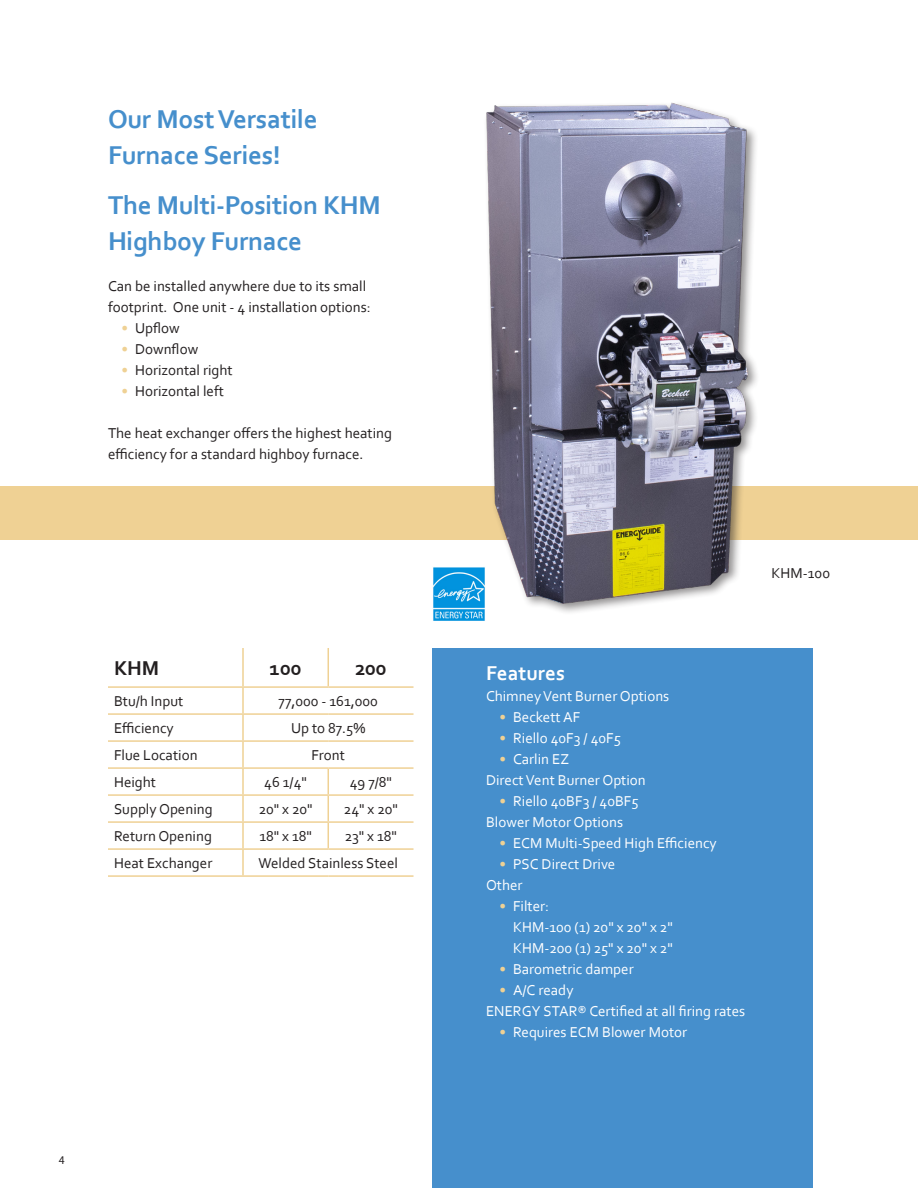
<style>
.page{position:relative;width:918px;height:1188px;background:#fff}
.page>*{position:absolute;margin:0;border:0;box-sizing:border-box;transform-origin:0 0}
.t1{font:700 27px "Corbel";letter-spacing:-.01em;color:#468fcc}
.t2{font:700 21px "Corbel";color:#231f20}
.t3{font:700 21px "Corbel";color:#fff}
.t4{font:15px/21px "Corbel";color:#231f20}
.t5{font:15px/21px "Corbel";color:#fff}
.t6{font:12px "Source Sans Pro";color:#231f20}
.s1{color:#efd194}
</style>
<div class="page">
<div style="left:0;top:486px;width:918px;height:54px;background:#efd194"></div>
<div style="left:432px;top:648px;width:380px;height:540px;background:#468fcc"></div>
<img style="left:433px;top:567px;width:26px;height:54px">
<hr style="left:108px;top:713px;width:135px;height:2px;background:#efd194">
<hr style="left:243px;top:713px;width:85px;height:2px;background:#efd194">
<hr style="left:328px;top:713px;width:86px;height:2px;background:#efd194">
<hr style="left:108px;top:740px;width:135px;height:2px;background:#efd194">
<hr style="left:243px;top:740px;width:85px;height:2px;background:#efd194">
<hr style="left:328px;top:740px;width:86px;height:2px;background:#efd194">
<hr style="left:108px;top:767px;width:135px;height:2px;background:#efd194">
<hr style="left:243px;top:767px;width:85px;height:2px;background:#efd194">
<hr style="left:328px;top:767px;width:86px;height:2px;background:#efd194">
<hr style="left:108px;top:794px;width:135px;height:2px;background:#efd194">
<hr style="left:243px;top:794px;width:85px;height:2px;background:#efd194">
<hr style="left:328px;top:794px;width:86px;height:2px;background:#efd194">
<hr style="left:108px;top:821px;width:135px;height:2px;background:#efd194">
<hr style="left:243px;top:821px;width:85px;height:2px;background:#efd194">
<hr style="left:328px;top:821px;width:86px;height:2px;background:#efd194">
<hr style="left:108px;top:848px;width:135px;height:2px;background:#efd194">
<hr style="left:243px;top:848px;width:85px;height:2px;background:#efd194">
<hr style="left:328px;top:848px;width:86px;height:2px;background:#efd194">
<hr style="left:108px;top:875px;width:135px;height:2px;background:#efd194">
<hr style="left:243px;top:875px;width:85px;height:2px;background:#efd194">
<hr style="left:328px;top:875px;width:86px;height:2px;background:#efd194">
<svg style="left:328px;top:769px;width:1px;height:79px"></svg>
<hr style="left:242px;top:648px;width:2px;height:38px;background:#efd194">
<hr style="left:328px;top:648px;width:1px;height:38px;background:#efd194">
<hr style="left:108px;top:686px;width:135px;height:2px;background:#efd194">
<hr style="left:243px;top:686px;width:85px;height:2px;background:#efd194">
<hr style="left:328px;top:686px;width:86px;height:2px;background:#efd194">
<hr style="left:242px;top:688px;width:2px;height:25px;background:#efd194">
<hr style="left:242px;top:715px;width:2px;height:25px;background:#efd194">
<hr style="left:242px;top:742px;width:2px;height:25px;background:#efd194">
<hr style="left:242px;top:769px;width:2px;height:25px;background:#efd194">
<hr style="left:242px;top:796px;width:2px;height:25px;background:#efd194">
<hr style="left:242px;top:823px;width:2px;height:25px;background:#efd194">
<hr style="left:242px;top:850px;width:2px;height:25px;background:#efd194">
<img style="left:459px;top:102px;width:298px;height:519px">
<p class="t1" style="left:108px;top:102px;width:211px">Our Most Versatile</p>
<p class="t1" style="left:108px;top:138px;width:174px">Furnace Series!</p>
<p class="t1" style="left:108px;top:188px;width:274px">The Multi-Position KHM</p>
<p class="t1" style="left:108px;top:224px;width:196px">Highboy Furnace</p>
<p class="t4" style="left:108px;top:275px;width:264px">Can be installed anywhere due to its small footprint. One unit - 4 installation options:</p>
<p class="t4" style="left:122px;top:317px;width:60px"><span class="s1">•</span> Upflow</p>
<p class="t4" style="left:122px;top:338px;width:78px"><span class="s1">•</span> Downflow</p>
<p class="t4" style="left:122px;top:359px;width:113px"><span class="s1">•</span> Horizontal right</p>
<p class="t4" style="left:122px;top:380px;width:104px"><span class="s1">•</span> Horizontal left</p>
<p class="t4" style="left:108px;top:422px;width:286px">The heat exchanger offers the highest heating efficiency for a standard highboy furnace.</p>
<p class="t2" style="left:114px;top:655px;width:47px">KHM</p>
<p class="t2" style="left:270px;top:655px;width:34px">100</p>
<p class="t2" style="left:355px;top:655px;width:33px">200</p>
<p class="t4" style="left:114px;top:690px;width:71px">Btu/h Input</p>
<p class="t4" style="left:279px;top:690px;width:101px">77,000 - 161,000</p>
<p class="t4" style="left:114px;top:717px;width:61px">Efficiency</p>
<p class="t4" style="left:291px;top:717px;width:76px">Up to 87.5%</p>
<p class="t4" style="left:114px;top:744px;width:85px">Flue Location</p>
<p class="t4" style="left:311px;top:744px;width:35px">Front</p>
<p class="t4" style="left:114px;top:771px;width:44px">Height</p>
<p class="t4" style="left:264px;top:771px;width:44px">46 1/4"</p>
<p class="t4" style="left:350px;top:771px;width:44px">49 7/8"</p>
<p class="t4" style="left:114px;top:798px;width:100px">Supply Opening</p>
<p class="t4" style="left:259px;top:798px;width:55px">20" x 20"</p>
<p class="t4" style="left:344px;top:798px;width:56px">24" x 20"</p>
<p class="t4" style="left:114px;top:825px;width:100px">Return Opening</p>
<p class="t4" style="left:259px;top:825px;width:54px">18" x 18"</p>
<p class="t4" style="left:345px;top:825px;width:54px">23" x 18"</p>
<p class="t4" style="left:114px;top:852px;width:100px">Heat Exchanger</p>
<p class="t4" style="left:258px;top:852px;width:141px">Welded Stainless Steel</p>
<p class="t6" style="left:59px;top:1152px;width:7px">4</p>
<p class="t4" style="left:772px;top:562px;width:60px">KHM-100</p>
<p class="t3" style="left:486px;top:660px;width:80px">Features</p>
<p class="t5" style="left:486px;top:685px;width:185px">Chimney Vent Burner Options</p>
<p class="t5" style="left:500px;top:706px;width:82px"><span class="s1">•</span> Beckett AF</p>
<p class="t5" style="left:500px;top:727px;width:123px"><span class="s1">•</span> Riello 40F3 / 40F5</p>
<p class="t5" style="left:500px;top:748px;width:71px"><span class="s1">•</span> Carlin EZ</p>
<p class="t5" style="left:486px;top:769px;width:161px">Direct Vent Burner Option</p>
<p class="t5" style="left:500px;top:790px;width:141px"><span class="s1">•</span> Riello 40BF3 / 40BF5</p>
<p class="t5" style="left:486px;top:811px;width:139px">Blower Motor Options</p>
<p class="t5" style="left:500px;top:832px;width:219px"><span class="s1">•</span> ECM Multi-Speed High Efficiency</p>
<p class="t5" style="left:500px;top:853px;width:117px"><span class="s1">•</span> PSC Direct Drive</p>
<p class="t5" style="left:486px;top:874px;width:38px">Other</p>
<p class="t5" style="left:513px;top:895px;width:162px;text-indent:-14px"><span class="s1">•</span> Filter:<br>KHM-100 (1) 20" x 20" x 2"<br>KHM-200 (1) 25" x 20" x 2"</p>
<p class="t5" style="left:500px;top:958px;width:136px"><span class="s1">•</span> Barometric damper</p>
<p class="t5" style="left:500px;top:979px;width:76px"><span class="s1">•</span> A/C ready</p>
<p class="t5" style="left:486px;top:1000px;width:261px">ENERGY STAR® Certified at all firing rates</p>
<p class="t5" style="left:500px;top:1021px;width:189px"><span class="s1">•</span> Requires ECM Blower Motor</p>
</div>
